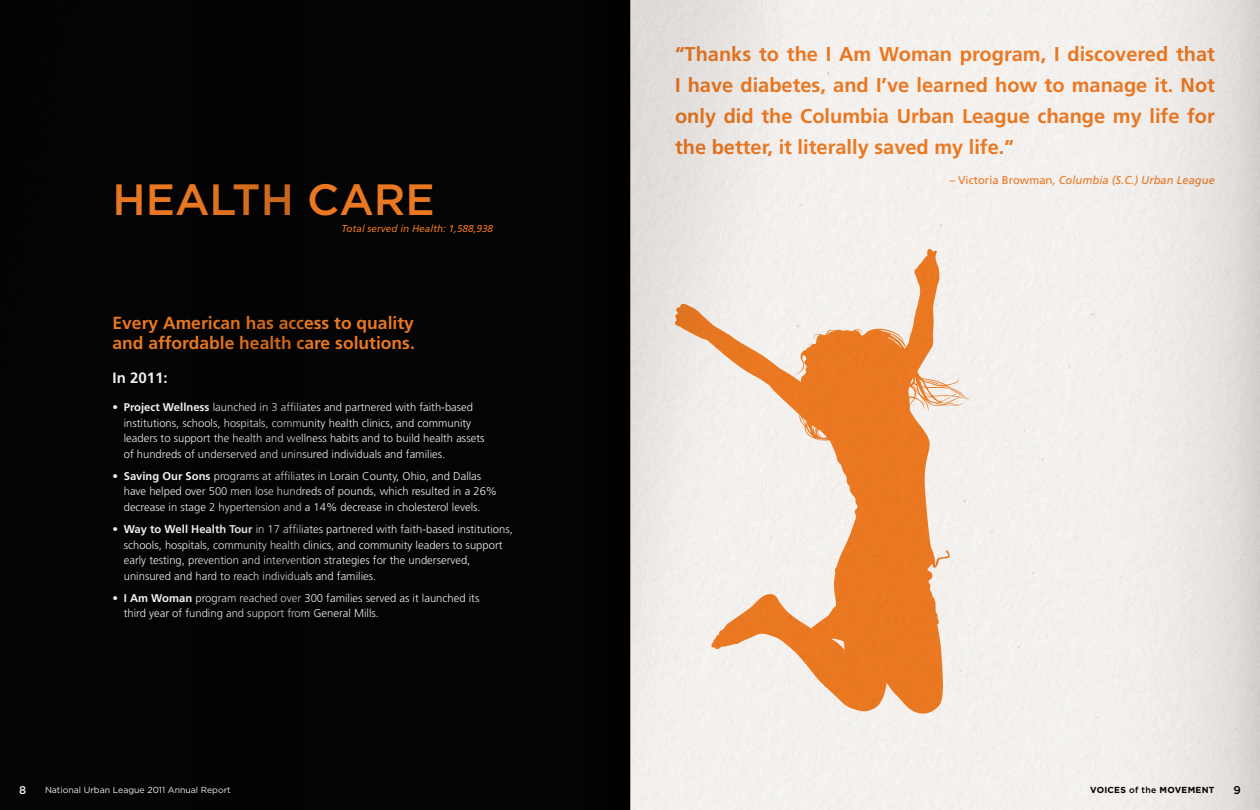
<style>
.page{position:relative;width:1260px;height:810px;background:#fff}
.page>*{position:absolute;margin:0;border:0;box-sizing:border-box;transform-origin:0 0}
.t1{font:500 43.75px "Gotham";color:#f58025}
.t2{font:700 20px/31.2px "Frutiger";color:#f58025;text-align:justify}
.t3{font:700 17.5px/20.1px "Frutiger";color:#f58025}
.t4{font:700 15px "Frutiger";color:#fff}
.t5{font:300 11.25px/15.6px "Frutiger";color:#fff}
.t6{font:italic 11.25px "Frutiger";color:#f58025}
.t7{font:500 11.25px "Gotham";color:#fff}
.t8{font:500 11.25px "Gotham";color:#000}
.t9{font:italic 10px "Frutiger";color:#f58025}
.t10{font:8.75px "Gotham";color:#fff}
.t11{font:700 8.75px "Gotham";letter-spacing:.03em;color:#000}
.s1{font-weight:700}
.s2{font-style:normal}
.s3{font-weight:500}
</style>
<div class="page">
<img style="left:301px;top:0;width:748px;height:810px">
<hr style="left:630px;top:0;width:1px;height:810px;background:#000">
<div style="left:518px;top:0;width:112px;height:810px;background:#000"></div>
<div style="left:0;top:0;width:301px;height:810px;background:#000"></div>
<div style="left:1049px;top:0;width:211px;height:810px;background:linear-gradient(to right,#faf6f4,#dfdbd8)"></div>
<h1 class="t1" style="left:112px;top:171px;width:324px">HEALTH CARE</h1>
<p class="t9" style="left:342px;top:223px;width:153px">Total served in Health: 1,588,938</p>
<h3 class="t3" style="left:112px;top:312px;width:304px">Every American has access to quality and affordable health care solutions.</h3>
<h3 class="t4" style="left:112px;top:369px;width:57px">In 2011:</h3>
<p class="t5" style="left:124px;top:399px;width:362px;text-indent:-11px"><span class="s1">• Project Wellness</span> launched in 3 affiliates and partnered with faith-based institutions, schools, hospitals, community health clinics, and community leaders to support the health and wellness habits and to build health assets of hundreds of underserved and uninsured individuals and families.</p>
<p class="t5" style="left:124px;top:468px;width:375px;text-indent:-11px"><span class="s1">• Saving Our Sons</span> programs at affiliates in Lorain County, Ohio, and Dallas have helped over 500 men lose hundreds of pounds, which resulted in a 26% decrease in stage 2 hypertension and a 14% decrease in cholesterol levels.</p>
<p class="t5" style="left:124px;top:521px;width:391px;text-indent:-11px"><span class="s1">• Way to Well Health Tour</span> in 17 affiliates partnered with faith-based institutions, schools, hospitals, community health clinics, and community leaders to support early testing, prevention and intervention strategies for the underserved, uninsured and hard to reach individuals and families.</p>
<p class="t5" style="left:124px;top:590px;width:357px;text-indent:-11px"><span class="s1">• I Am Woman</span> program reached over 300 families served as it launched its third year of funding and support from General Mills.</p>
<h2 class="t2" style="left:675px;top:38px;width:542px">“Thanks to the I Am Woman program, I discovered that I have diabetes, and I’ve learned how to manage it. Not only did the Columbia Urban League change my life for the better, it literally saved my life.”</h2>
<p class="t6" style="left:950px;top:173px;width:267px"><span class="s2">– Victoria Browman,</span> Columbia (S.C.) Urban League</p>
<p class="t7" style="left:19px;top:782px;width:9px">8</p>
<p class="t10" style="left:45px;top:784px;width:187px">National Urban League 2011 Annual Report</p>
<p class="t11" style="left:1090px;top:784px;width:126px">VOICES <span class="s3">of the</span> MOVEMENT</p>
<p class="t8" style="left:1234px;top:782px;width:9px">9</p>
</div>
